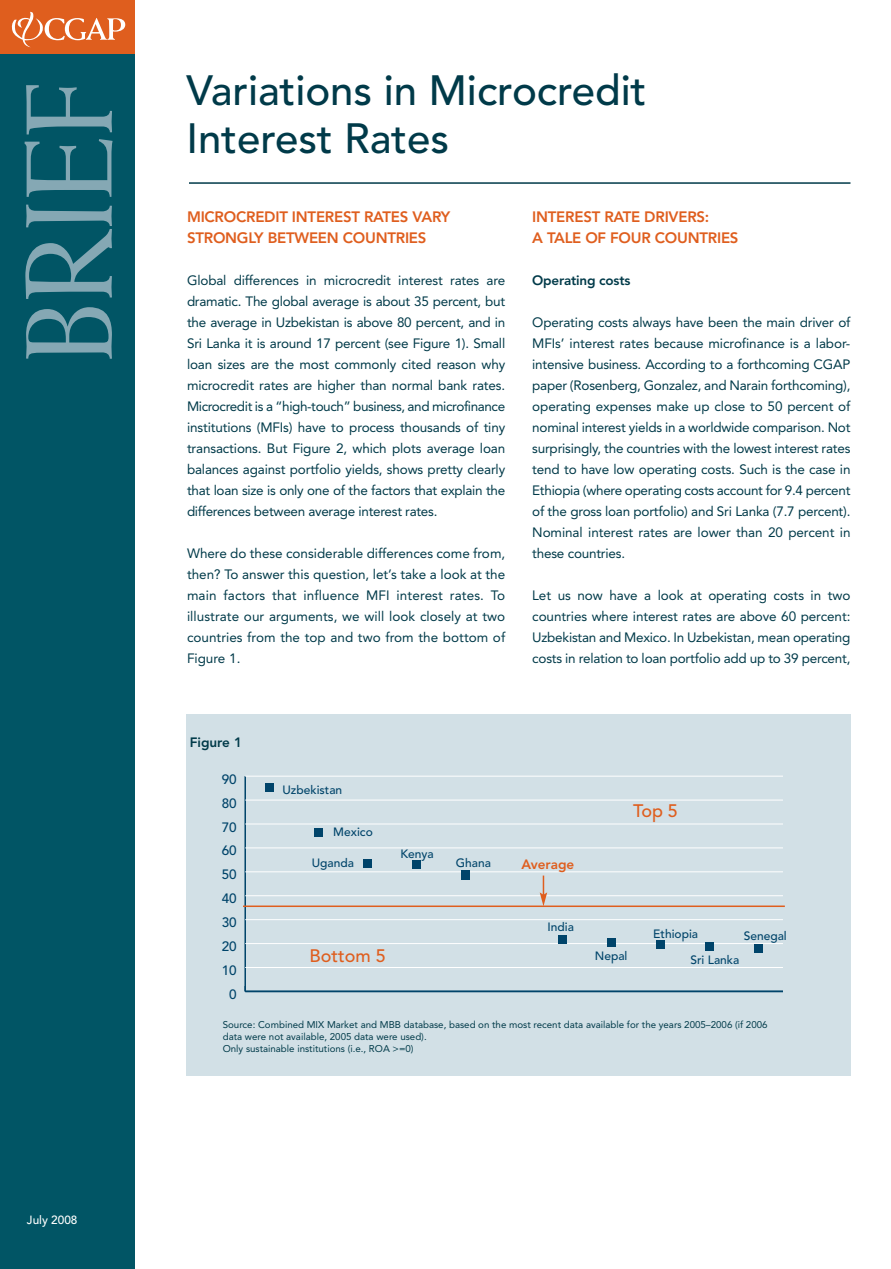
<style>
.page{position:relative;width:891px;height:1269px;background:#fff}
.page>*{position:absolute;margin:0;border:0;box-sizing:border-box;transform-origin:0 0}
.t1{font:123px "Weiss";color:#85a8b4}
.t2{font:500 42px/48px "Avenir";color:#003a49}
.t3{font:500 18px "Avenir";color:#df5e1e}
.t4{font:800 15px/21px "Avenir";letter-spacing:-.015em;color:#df5e1e}
.t5{font:13.5px/21px "Avenir";letter-spacing:-.015em;color:#003a49;text-align:justify}
.t6{font:800 13.5px "Avenir";letter-spacing:-.015em;color:#003a49}
.t7{font:500 13.5px "Avenir";color:#00446a}
.t8{font:800 13.5px "Avenir";color:#df5e1e}
.t9{font:500 12px "Avenir";color:#00446a}
.t10{font:500 11.85px "Avenir";color:#fff}
.t11{font:9.75px/11.7px "Avenir";color:#003a49}
</style>
<div class="page">
<div style="left:0;top:54px;width:135px;height:1215px;background:#015565"></div>
<div style="left:0;top:0;width:135px;height:54px;background:#df5e1e"></div>
<svg style="left:11px;top:12px;width:114px;height:35px"></svg>
<hr style="left:189px;top:182px;width:662px;height:2px;background:#003a49">
<div style="left:186px;top:715px;width:664px;height:361px;background:#d2e0e6"></div>
<hr style="left:244px;top:776px;width:2px;height:215px;background:#00446a">
<hr style="left:245px;top:991px;width:538px;height:1px;background:#00446a">
<hr style="left:245px;top:967px;width:538px;height:1px;background:#fff">
<hr style="left:245px;top:943px;width:538px;height:1px;background:#fff">
<hr style="left:245px;top:919px;width:538px;height:1px;background:#fff">
<hr style="left:245px;top:895px;width:538px;height:1px;background:#fff">
<hr style="left:245px;top:871px;width:538px;height:1px;background:#fff">
<hr style="left:245px;top:848px;width:538px;height:1px;background:#fff">
<hr style="left:245px;top:824px;width:538px;height:1px;background:#fff">
<hr style="left:245px;top:800px;width:538px;height:1px;background:#fff">
<hr style="left:245px;top:776px;width:538px;height:1px;background:#fff">
<div style="left:265px;top:783px;width:9px;height:9px;background:#00446a"></div>
<div style="left:314px;top:828px;width:9px;height:9px;background:#00446a"></div>
<div style="left:363px;top:859px;width:9px;height:9px;background:#00446a"></div>
<div style="left:412px;top:860px;width:9px;height:9px;background:#00446a"></div>
<div style="left:461px;top:870px;width:9px;height:9px;background:#00446a"></div>
<div style="left:558px;top:935px;width:9px;height:9px;background:#00446a"></div>
<div style="left:607px;top:938px;width:9px;height:9px;background:#00446a"></div>
<div style="left:656px;top:940px;width:9px;height:9px;background:#00446a"></div>
<div style="left:705px;top:942px;width:9px;height:9px;background:#00446a"></div>
<div style="left:754px;top:944px;width:9px;height:9px;background:#00446a"></div>
<hr style="left:243px;top:906px;width:542px;height:1px;background:#df5e1e">
<svg style="left:540px;top:876px;width:7px;height:30px"></svg>
<h1 class="t1" style="left:24px;top:365px;width:285px;rotate:-90deg">BRIEF</h1>
<p class="t10" style="left:27px;top:1215px;width:52px">July 2008</p>
<h2 class="t2" style="left:187px;top:70px;width:461px">Variations in Microcredit<br>Interest Rates</h2>
<p class="t4" style="left:187px;top:208px;width:265px">MICROCREDIT INTEREST RATES VARY<br>STRONGLY BETWEEN COUNTRIES</p>
<p class="t5" style="left:187px;top:271px;width:320px">Global differences in microcredit interest rates are dramatic. The global average is about 35 percent, but the average in Uzbekistan is above 80 percent, and in Sri Lanka it is around 17 percent (see Figure 1). Small loan sizes are the most commonly cited reason why microcredit rates are higher than normal bank rates.<br>Microcredit is a “high-touch” business, and microfinance institutions (MFIs) have to process thousands of tiny transactions. But Figure 2, which plots average loan balances against portfolio yields, shows pretty clearly that loan size is only one of the factors that explain the differences between average interest rates.</p>
<p class="t5" style="left:187px;top:544px;width:320px">Where do these considerable differences come from, then? To answer this question, let’s take a look at the main factors that influence MFI interest rates. To illustrate our arguments, we will look closely at two countries from the top and two from the bottom of Figure 1.</p>
<p class="t4" style="left:532px;top:208px;width:208px">INTEREST RATE DRIVERS:<br>A TALE OF FOUR COUNTRIES</p>
<p class="t6" style="left:532px;top:275px;width:100px">Operating costs</p>
<p class="t5" style="left:532px;top:313px;width:320px">Operating costs always have been the main driver of MFIs’ interest rates because microfinance is a labor&shy;intensive business. According to a forthcoming CGAP paper (Rosenberg, Gonzalez, and Narain forthcoming), operating expenses make up close to 50 percent of nominal interest yields in a worldwide comparison. Not surprisingly, the countries with the lowest interest rates tend to have low operating costs. Such is the case in Ethiopia (where operating costs account for 9.4 percent of the gross loan portfolio) and Sri Lanka (7.7 percent).<br>Nominal interest rates are lower than 20 percent in these countries.</p>
<p class="t5" style="left:532px;top:586px;width:320px">Let us now have a look at operating costs in two countries where interest rates are above 60 percent:<br>Uzbekistan and Mexico. In Uzbekistan, mean operating costs in relation to loan portfolio add up to 39 percent,</p>
<p class="t6" style="left:190px;top:737px;width:54px">Figure 1</p>
<p class="t7" style="left:222px;top:774px;width:17px">90</p>
<p class="t7" style="left:222px;top:797px;width:17px">80</p>
<p class="t7" style="left:222px;top:821px;width:17px">70</p>
<p class="t7" style="left:222px;top:845px;width:17px">60</p>
<p class="t7" style="left:222px;top:869px;width:17px">50</p>
<p class="t7" style="left:222px;top:893px;width:17px">40</p>
<p class="t7" style="left:222px;top:917px;width:17px">30</p>
<p class="t7" style="left:222px;top:941px;width:17px">20</p>
<p class="t7" style="left:222px;top:965px;width:17px">10</p>
<p class="t7" style="left:229px;top:989px;width:9px">0</p>
<p class="t9" style="left:283px;top:785px;width:61px">Uzbekistan</p>
<p class="t9" style="left:333px;top:827px;width:41px">Mexico</p>
<p class="t9" style="left:312px;top:858px;width:44px">Uganda</p>
<p class="t9" style="left:400px;top:849px;width:35px">Kenya</p>
<p class="t9" style="left:456px;top:858px;width:37px">Ghana</p>
<h3 class="t3" style="left:310px;top:948px;width:78px">Bottom 5</h3>
<p class="t8" style="left:521px;top:859px;width:55px">Average</p>
<p class="t9" style="left:548px;top:922px;width:28px">India</p>
<h3 class="t3" style="left:633px;top:804px;width:46px">Top 5</h3>
<p class="t9" style="left:653px;top:929px;width:46px">Ethiopia</p>
<p class="t9" style="left:744px;top:931px;width:45px">Senegal</p>
<p class="t9" style="left:595px;top:951px;width:34px">Nepal</p>
<p class="t9" style="left:690px;top:955px;width:50px">Sri Lanka</p>
<p class="t11" style="left:223px;top:1020px;width:546px">Source: Combined MIX Market and MBB database, based on the most recent data available for the years 2005–2006 (if 2006 data were not available, 2005 data were used).<br>Only sustainable institutions (i.e., ROA &gt;=0)</p>
</div>
